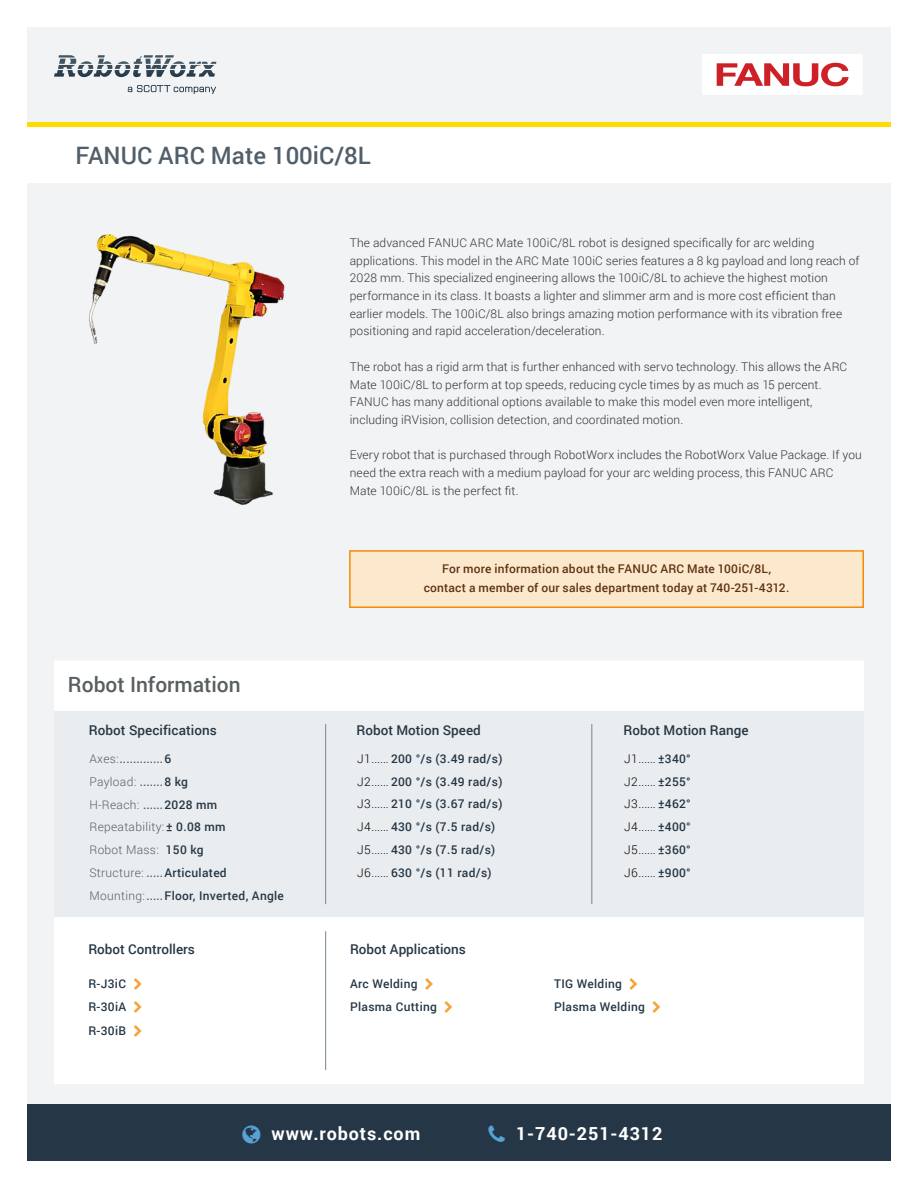
<style>
.page{position:relative;width:918px;height:1188px;background:#fff}
.page>*{position:absolute;margin:0;border:0;box-sizing:border-box;transform-origin:0 0}
.t1{font:500 24px "Roboto";color:#515f6b}
.t2{font:500 21px "Roboto";color:#595e61}
.t3{font:700 18px "Roboto";letter-spacing:.05em;color:#fff}
.t4{font:500 13.5px "Roboto";color:#253746}
.t5{font:300 12px/17.7px "Roboto";letter-spacing:.01em;color:#30363a}
.t6{font:500 12px/22.8px "Roboto";letter-spacing:.025em;color:#253746}
.t7{font:300 12px/22.8px "Roboto";letter-spacing:.025em;color:#595e61}
.t8{font:500 12px/19.8px "Roboto";letter-spacing:.015em;color:#5e3311;text-align:center}
.t9{font:300 12px/22.8px "Roboto";letter-spacing:.025em;color:#000;text-align:justify}
.s1{font-weight:500}
.s2{font-weight:500;color:#253746}
.s3{font-weight:300;color:#000}
</style>
<div class="page">
<div style="left:27px;top:27px;width:864px;height:1134px;background:#f1f3f4"></div>
<div style="left:54px;top:661px;width:810px;height:50px;background:#fff"></div>
<div style="left:54px;top:711px;width:810px;height:206px;background:#eaedef"></div>
<div style="left:54px;top:917px;width:810px;height:167px;background:#fff"></div>
<hr style="left:325px;top:724px;width:1px;height:180px;background:#768692">
<hr style="left:325px;top:931px;width:1px;height:139px;background:#768692">
<hr style="left:592px;top:724px;width:1px;height:180px;background:#768692">
<div style="left:27px;top:127px;width:864px;height:56px;background:#fff"></div>
<div style="left:27px;top:1105px;width:864px;height:56px;background:#253746"></div>
<img style="left:89px;top:234px;width:196px;height:271px">
<svg style="left:349px;top:550px;width:515px;height:58px;background:#fbe2c1"></svg>
<svg style="left:128px;top:85px;width:88px;height:9px"></svg>
<svg style="left:54px;top:55px;width:162px;height:22px"></svg>
<img style="left:702px;top:54px;width:160px;height:41px">
<div style="left:27px;top:122px;width:864px;height:5px;background:#ffdc00"></div>
<h1 class="t1" style="left:76px;top:139px;width:297px">FANUC ARC Mate 100iC/8L</h1>
<p class="t5" style="left:350px;top:234px;width:511px">The advanced FANUC ARC Mate 100iC/8L robot is designed specifically for arc welding applications. This model in the ARC Mate 100iC series features a 8 kg payload and long reach of 2028 mm. This specialized engineering allows the 100iC/8L to achieve the highest motion performance in its class. It boasts a lighter and slimmer arm and is more cost efficient than earlier models. The 100iC/8L also brings amazing motion performance with its vibration free positioning and rapid acceleration/deceleration.</p>
<p class="t5" style="left:350px;top:357px;width:499px">The robot has a rigid arm that is further enhanced with servo technology. This allows the ARC Mate 100iC/8L to perform at top speeds, reducing cycle times by as much as 15 percent.<br>FANUC has many additional options available to make this model even more intelligent, including iRVision, collision detection, and coordinated motion.</p>
<p class="t5" style="left:350px;top:446px;width:514px">Every robot that is purchased through RobotWorx includes the RobotWorx Value Package. If you need the extra reach with a medium payload for your arc welding process, this FANUC ARC<br>Mate 100iC/8L is the perfect fit.</p>
<h2 class="t2" style="left:68px;top:670px;width:174px">Robot Information</h2>
<p class="t4" style="left:89px;top:720px;width:129px">Robot Specifications</p>
<p class="t7" style="left:89px;top:747px;width:196px">Axes:<span class="s1">.............</span><span class="s2">6<br></span>Payload: <span class="s1">.......</span><span class="s2">8 kg<br></span>H-Reach: <span class="s1">......</span><span class="s2">2028 mm<br></span>Repeatability: <span class="s2">± 0.08 mm<br></span>Robot Mass: <span class="s2">150 kg<br></span>Structure: <span class="s1">.....</span><span class="s2">Articulated<br></span>Mounting:<span class="s1">.....</span><span class="s2">Floor, Inverted, Angle</span></p>
<p class="t4" style="left:88px;top:940px;width:108px">Robot Controllers</p>
<p class="t6" style="left:88px;top:971px;width:39px;line-height:23.5px;text-align:justify">R-J3iC R-30iA R-30iB</p>
<p class="t8" style="left:424px;top:558px;width:367px">For more information about the FANUC ARC Mate 100iC/8L, contact a member of our sales department today at 740-251-4312.</p>
<p class="t4" style="left:357px;top:720px;width:126px">Robot Motion Speed</p>
<p class="t6" style="left:357px;top:747px;width:147px"><span class="s3">J1......</span> 200 °/s (3.49 rad/s)<br><span class="s3">J2......</span> 200 °/s (3.49 rad/s)<br><span class="s3">J3......</span> 210 °/s (3.67 rad/s)<br><span class="s3">J4......</span> 430 °/s (7.5 rad/s)<br><span class="s3">J5......</span> 430 °/s (7.5 rad/s)<br><span class="s3">J6......</span> 630 °/s (11 rad/s)</p>
<p class="t4" style="left:624px;top:720px;width:126px">Robot Motion Range</p>
<p class="t9" style="left:624px;top:747px;width:68px">J1...... <span class="s2">±340° </span>J2...... <span class="s2">±255° </span>J3...... <span class="s2">±462° </span>J4...... <span class="s2">±400° </span>J5...... <span class="s2">±360° </span>J6...... <span class="s2">±900°</span></p>
<p class="t4" style="left:350px;top:940px;width:117px">Robot Applications</p>
<p class="t6" style="left:350px;top:972px;width:88px">Arc Welding<br>Plasma Cutting</p>
<p class="t6" style="left:554px;top:972px;width:92px">TIG Welding<br>Plasma Welding</p>
<h3 class="t3" style="left:272px;top:1121px;width:150px">www.robots.com</h3>
<h3 class="t3" style="left:516px;top:1121px;width:148px">1-740-251-4312</h3>
</div>
